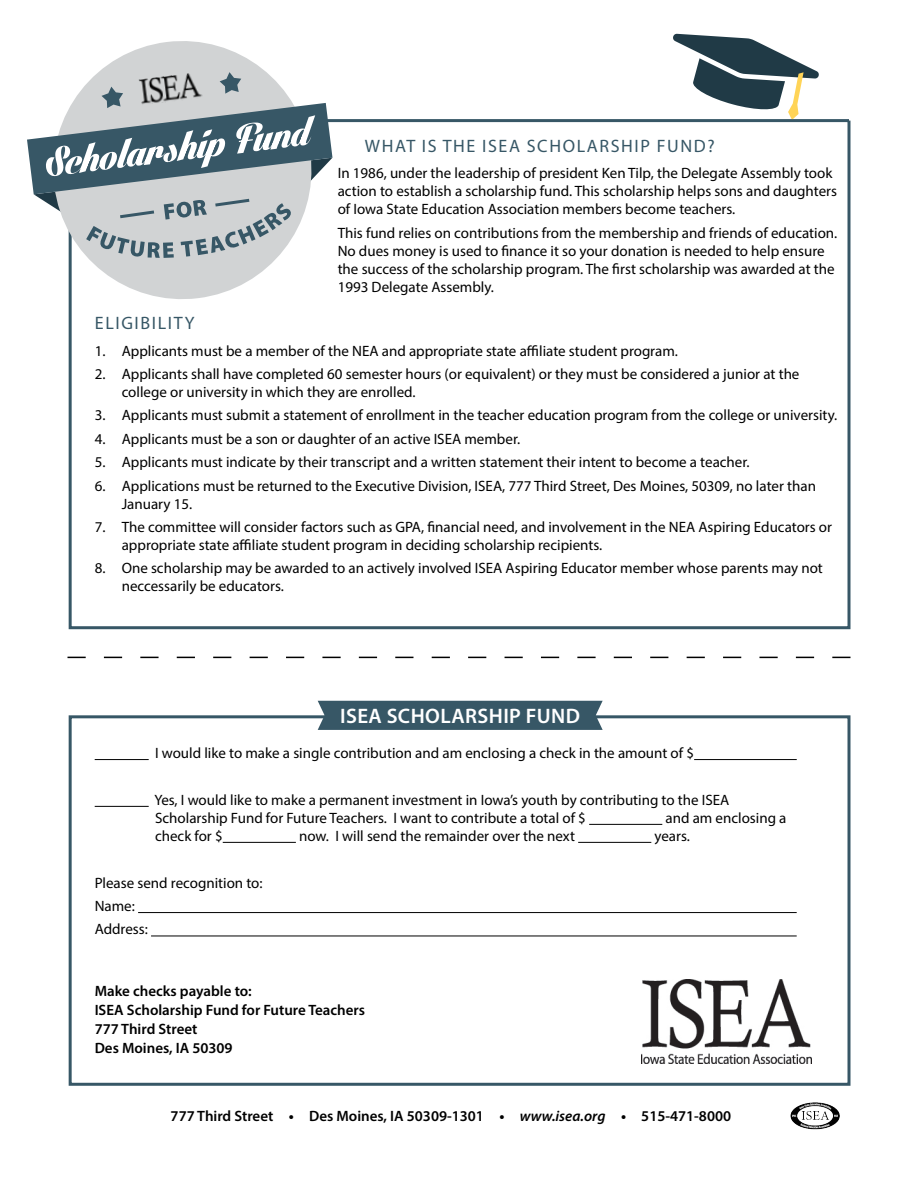
<style>
.page{position:relative;width:918px;height:1188px;background:#fff}
.page>*{position:absolute;margin:0;border:0;box-sizing:border-box;transform-origin:0 0}
.t1{font:600 21px "Myriad Pro";letter-spacing:.02em;color:#fff}
.t2{font:18px "Myriad Pro";letter-spacing:.09em;color:#375766}
.t3{font:15px/18px "Myriad Pro";color:#000}
.t4{font:600 15px/18.9px "Myriad Pro";color:#000}
.s1{font-weight:700}
.s2{font-style:italic}
</style>
<div class="page">
<div style="left:69px;top:715px;width:781px;height:371px;border:3px solid #375766"></div>
<svg style="left:68px;top:119px;width:783px;height:511px"></svg>
<div style="left:318px;top:701px;width:285px;height:29px;background:#375766"></div>
<svg style="left:68px;top:657px;width:782px;height:1px"></svg>
<hr style="left:95px;top:759px;width:54px;height:1px;background:#000">
<hr style="left:694px;top:759px;width:103px;height:1px;background:#000">
<hr style="left:95px;top:806px;width:54px;height:1px;background:#000">
<hr style="left:589px;top:824px;width:73px;height:1px;background:#000">
<hr style="left:223px;top:842px;width:73px;height:1px;background:#000">
<hr style="left:578px;top:842px;width:73px;height:1px;background:#000">
<hr style="left:138px;top:912px;width:659px;height:1px;background:#000">
<hr style="left:151px;top:936px;width:646px;height:1px;background:#000">
<svg style="left:673px;top:34px;width:146px;height:85px"></svg>
<svg style="left:68px;top:41px;width:251px;height:266px"></svg>
<svg style="left:27px;top:72px;width:305px;height:186px"></svg>
<img style="left:790px;top:1102px;width:50px;height:28px">
<img style="left:641px;top:979px;width:171px;height:85px">
<p class="t2" style="left:365px;top:135px;width:351px">WHAT IS THE ISEA SCHOLARSHIP FUND?</p>
<p class="t3" style="left:338px;top:164px;width:501px">In 1986, under the leadership of president Ken Tilp, the Delegate Assembly took action to establish a scholarship fund. This scholarship helps sons and daughters of Iowa State Education Association members become teachers.</p>
<p class="t3" style="left:338px;top:223px;width:501px">This fund relies on contributions from the membership and friends of education.<br>No dues money is used to finance it so your donation is needed to help ensure the success of the scholarship program. The first scholarship was awarded at the 1993 Delegate Assembly.</p>
<p class="t2" style="left:95px;top:312px;width:101px">ELIGIBILITY</p>
<p class="t3" style="left:95px;top:341px;width:585px">1. Applicants must be a member of the NEA and appropriate state affiliate student program.</p>
<p class="t3" style="left:122px;top:365px;width:679px;text-indent:-27px">2. Applicants shall have completed 60 semester hours (or equivalent) or they must be considered a junior at the college or university in which they are enrolled.</p>
<p class="t3" style="left:95px;top:406px;width:744px">3. Applicants must submit a statement of enrollment in the teacher education program from the college or university.</p>
<p class="t3" style="left:95px;top:430px;width:427px">4. Applicants must be a son or daughter of an active ISEA member.</p>
<p class="t3" style="left:95px;top:453px;width:656px">5. Applicants must indicate by their transcript and a written statement their intent to become a teacher.</p>
<p class="t3" style="left:122px;top:476px;width:696px;text-indent:-27px">6. Applications must be returned to the Executive Division, ISEA, 777 Third Street, Des Moines, 50309, no later than<br>January 15.</p>
<p class="t3" style="left:122px;top:518px;width:712px;text-indent:-27px">7. The committee will consider factors such as GPA, financial need, and involvement in the NEA Aspiring Educators or appropriate state affiliate student program in deciding scholarship recipients.</p>
<p class="t3" style="left:122px;top:559px;width:703px;text-indent:-27px">8. One scholarship may be awarded to an actively involved ISEA Aspiring Educator member whose parents may not neccessarily be educators.</p>
<h1 class="t1" style="left:340px;top:703px;width:242px">ISEA SCHOLARSHIP FUND</h1>
<p class="t3" style="left:155px;top:744px;width:541px">I would like to make a single contribution and am enclosing a check in the amount of $</p>
<p class="t3" style="left:154px;top:791px;width:577px">Yes, I would like to make a permanent investment in Iowa’s youth by contributing to the ISEA<br>Scholarship Fund for Future Teachers. I want to contribute a total of $</p>
<p class="t3" style="left:665px;top:809px;width:123px">and am enclosing a</p>
<p class="t3" style="left:155px;top:827px;width:69px">check for $</p>
<p class="t3" style="left:299px;top:827px;width:277px">now. I will send the remainder over the next</p>
<p class="t3" style="left:655px;top:827px;width:37px">years.</p>
<p class="t3" style="left:95px;top:871px;width:169px;line-height:23.4px">Please send recognition to:<br>Name:<br>Address:</p>
<p class="t4" style="left:95px;top:981px;width:272px">Make checks payable to:<br>ISEA Scholarship Fund for Future Teachers<br>777 Third Street<br>Des Moines, IA 50309</p>
<p class="t4" style="left:171px;top:1106px;width:562px">777 Third Street <span class="s1">•</span> Des Moines, IA 50309-1301 <span class="s1">•</span> <span class="s2">www.isea.org</span> <span class="s1">•</span> 515-471-8000</p>
</div>
